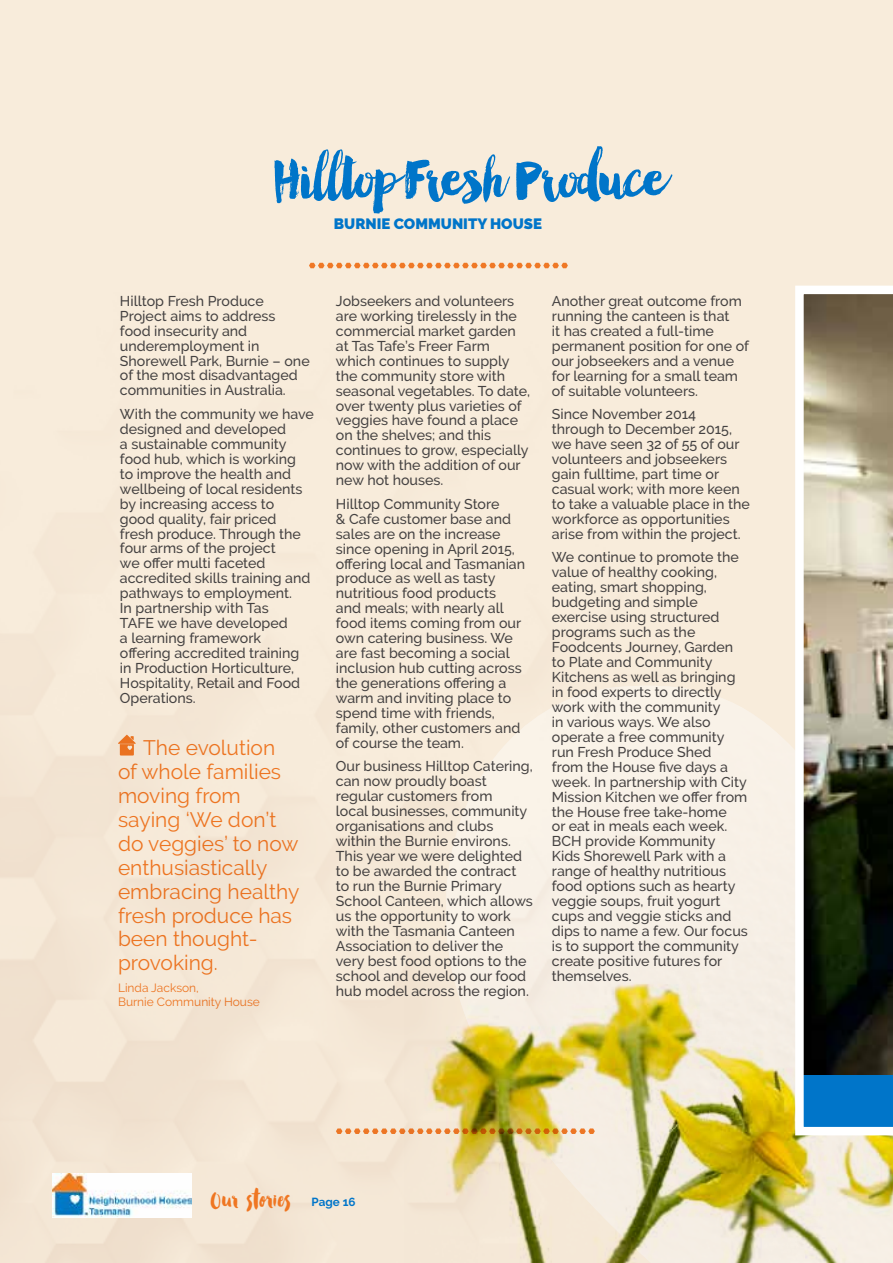
<style>
.page{position:relative;width:893px;height:1263px;background:#f8ecdb}
.page>*{position:absolute;margin:0;border:0;box-sizing:border-box;transform-origin:0 0}
.t1{font:65.7px "Manhattan Darling";letter-spacing:-.01em;color:#0075c9}
.t2{font:31.65px "Smitten";letter-spacing:.035em;color:#ef7622}
.t3{font:20.85px/23.9px "Raleway";color:#ef7622}
.t4{font:900 15px "Raleway";color:#0075c9}
.t5{font:500 14.25px/15px "Raleway";color:#454242}
.t6{font:12px/13.5px "Raleway";color:#ef7622}
.t7{font:700 11.7px "Raleway";color:#0075c9}
</style>
<div class="page">
<svg style="left:309px;top:263px;width:259px;height:5px"></svg>
<img style="left:0;top:686px;width:886px;height:577px">
<svg style="left:795px;top:286px;width:98px;height:849px;background:#7c8074"></svg>
<img style="left:52px;top:1174px;width:139px;height:43px">
<h1 class="t1" style="left:274px;top:155px;width:394px">Hilltop Fresh Produce</h1>
<p class="t4" style="left:334px;top:215px;width:209px">BURNIE COMMUNITY HOUSE</p>
<p class="t5" style="left:120px;top:293px;width:191px">Hilltop Fresh Produce<br>Project aims to address<br>food insecurity and underemployment in<br>Shorewell Park, Burnie – one of the most disadvantaged communities in Australia.</p>
<p class="t5" style="left:120px;top:406px;width:195px">With the community we have designed and developed<br>a sustainable community food hub, which is working<br>to improve the health and wellbeing of local residents by increasing access to<br>good quality, fair priced<br>fresh produce. Through the four arms of the project<br>we offer multi faceted accredited skills training and pathways to employment.<br>In partnership with Tas<br>TAFE we have developed<br>a learning framework offering accredited training in Production Horticulture,<br>Hospitality, Retail and Food<br>Operations.</p>
<h3 class="t3" style="left:118px;top:736px;width:183px;text-indent:25px">The evolution of whole families moving from saying ‘We don’t do veggies’ to now enthusiastically embracing healthy fresh produce has been thought&shy;provoking.</h3>
<p class="t6" style="left:118px;top:981px;width:143px">Linda Jackson,<br>Burnie Community House</p>
<p class="t5" style="left:336px;top:293px;width:196px">Jobseekers and volunteers are working tirelessly in the commercial market garden at Tas Tafe’s Freer Farm which continues to supply the community store with seasonal vegetables. To date, over twenty plus varieties of veggies have found a place on the shelves; and this continues to grow, especially now with the addition of our new hot houses.</p>
<p class="t5" style="left:336px;top:496px;width:191px">Hilltop Community Store<br>&amp; Cafe customer base and sales are on the increase since opening in April 2015, offering local and Tasmanian produce as well as tasty nutritious food products<br>and meals; with nearly all food items coming from our own catering business. We are fast becoming a social inclusion hub cutting across the generations offering a warm and inviting place to spend time with friends, family, other customers and of course the team.</p>
<p class="t5" style="left:336px;top:759px;width:199px">Our business Hilltop Catering, can now proudly boast regular customers from<br>local businesses, community organisations and clubs within the Burnie environs.<br>This year we were delighted to be awarded the contract to run the Burnie Primary<br>School Canteen, which allows us the opportunity to work with the Tasmania Canteen<br>Association to deliver the very best food options to the school and develop our food hub model across the region.</p>
<p class="t5" style="left:552px;top:294px;width:199px">Another great outcome from running the canteen is that<br>it has created a full-time permanent position for one of our jobseekers and a venue for learning for a small team of suitable volunteers.</p>
<p class="t5" style="left:552px;top:407px;width:199px">Since November 2014 through to December 2015, we have seen 32 of 55 of our volunteers and jobseekers gain fulltime, part time or casual work; with more keen to take a valuable place in the workforce as opportunities arise from within the project.</p>
<p class="t5" style="left:552px;top:550px;width:198px">We continue to promote the value of healthy cooking, eating, smart shopping, budgeting and simple exercise using structured programs such as the<br>Foodcents Journey, Garden to Plate and Community<br>Kitchens as well as bringing in food experts to directly work with the community<br>in various ways. We also operate a free community run Fresh Produce Shed<br>from the House five days a week. In partnership with City<br>Mission Kitchen we offer from the House free take-home<br>or eat in meals each week.<br>BCH provide Kommunity<br>Kids Shorewell Park with a range of healthy nutritious food options such as hearty veggie soups, fruit yogurt cups and veggie sticks and dips to name a few. Our focus is to support the community create positive futures for themselves.</p>
<h2 class="t2" style="left:211px;top:1187px;width:81px">Our stories</h2>
<p class="t7" style="left:312px;top:1195px;width:45px">Page 16</p>
</div>
